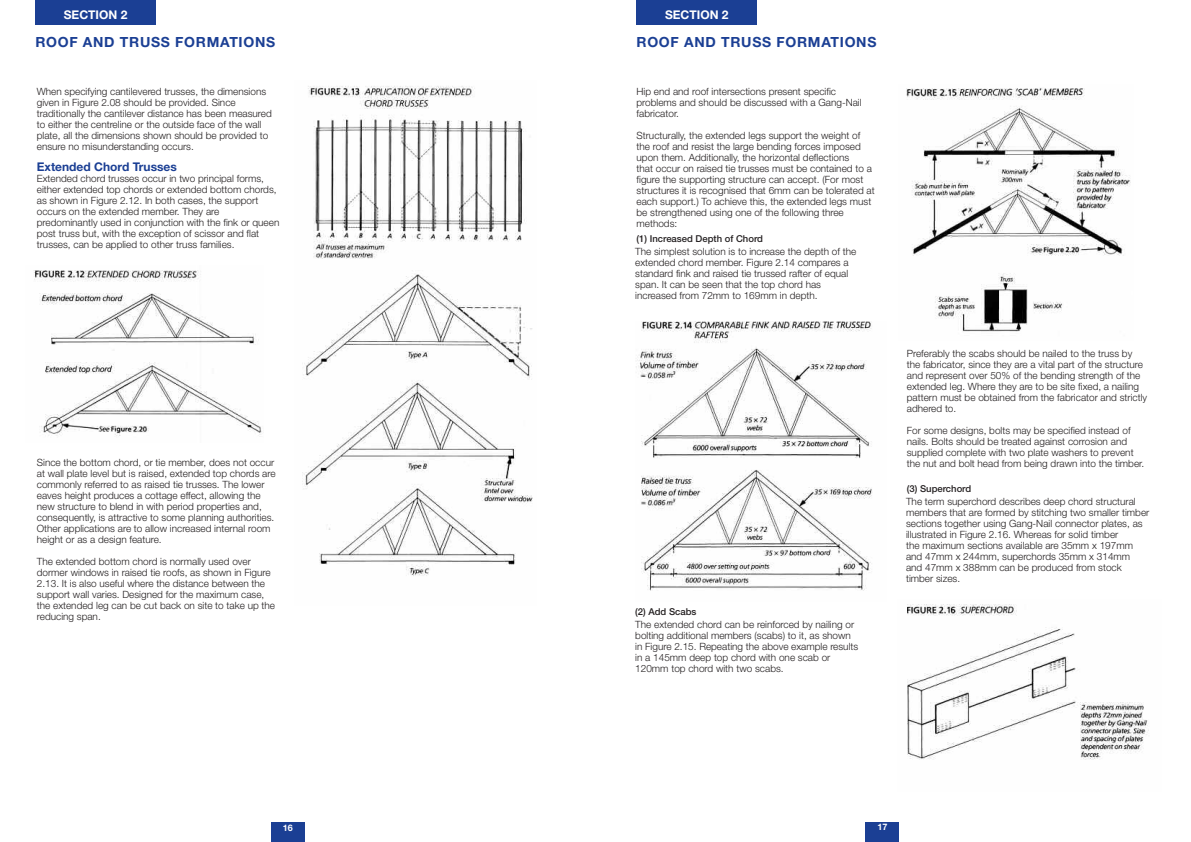
<style>
.page{position:relative;width:1191px;height:842px;background:#fff}
.page>*{position:absolute;margin:0;border:0;box-sizing:border-box;transform-origin:0 0}
.t1{font:700 14px "Helvetica Neue";letter-spacing:.05em;color:#1b3f94}
.t2{font:700 12px "Helvetica Neue";color:#1b3f94}
.t3{font:700 12px "Helvetica Neue";color:#fff}
.t4{font:300 10px/11px "Helvetica Neue";color:#231f20}
.t5{font:500 9.5px "Helvetica Neue";color:#231f20}
.t6{font:700 9px "Helvetica Neue";color:#fff}
</style>
<div class="page">
<div style="left:866px;top:822px;width:33px;height:11px;background:#1b3f94"></div>
<div style="left:866px;top:833px;width:33px;height:9px;background:#1b3f94"></div>
<img style="left:636px;top:321px;width:236px;height:270px">
<img style="left:906px;top:88px;width:225px;height:244px">
<img style="left:907px;top:604px;width:242px;height:156px">
<div style="left:271px;top:822px;width:33px;height:12px;background:#1b3f94"></div>
<div style="left:271px;top:833px;width:33px;height:9px;background:#1b3f94"></div>
<img style="left:34px;top:270px;width:228px;height:166px">
<img style="left:302px;top:86px;width:231px;height:490px">
<div style="left:35px;top:8px;width:121px;height:17px;background:#1b3f94"></div>
<div style="left:35px;top:0;width:121px;height:8px;background:#1b3f94"></div>
<div style="left:636px;top:8px;width:121px;height:17px;background:#1b3f94"></div>
<div style="left:636px;top:0;width:121px;height:8px;background:#1b3f94"></div>
<p class="t3" style="left:64px;top:11px;width:65px">SECTION 2</p>
<h1 class="t1" style="left:35px;top:37px;width:241px">ROOF AND TRUSS FORMATIONS</h1>
<p class="t4" style="left:37px;top:86px;width:236px">When specifying cantilevered trusses, the dimensions given in Figure 2.08 should be provided. Since traditionally the cantilever distance has been measured to either the centreline or the outside face of the wall plate, all the dimensions shown should be provided to ensure no misunderstanding occurs.</p>
<p class="t2" style="left:37px;top:163px;width:142px">Extended Chord Trusses</p>
<p class="t4" style="left:37px;top:174px;width:244px">Extended chord trusses occur in two principal forms, either extended top chords or extended bottom chords, as shown in Figure 2.12. In both cases, the support occurs on the extended member. They are predominantly used in conjunction with the fink or queen post truss but, with the exception of scissor and flat trusses, can be applied to other truss families.</p>
<p class="t4" style="left:37px;top:458px;width:240px">Since the bottom chord, or tie member, does not occur at wall plate level but is raised, extended top chords are commonly referred to as raised tie trusses. The lower eaves height produces a cottage effect, allowing the new structure to blend in with period properties and, consequently, is attractive to some planning authorities.<br>Other applications are to allow increased internal room height or as a design feature.</p>
<p class="t4" style="left:37px;top:557px;width:240px">The extended bottom chord is normally used over dormer windows in raised tie roofs, as shown in Figure 2.13. It is also useful where the distance between the support wall varies. Designed for the maximum case, the extended leg can be cut back on site to take up the reducing span.</p>
<p class="t6" style="left:283px;top:824px;width:12px">16</p>
<p class="t3" style="left:665px;top:11px;width:65px">SECTION 2</p>
<h1 class="t1" style="left:636px;top:37px;width:241px">ROOF AND TRUSS FORMATIONS</h1>
<p class="t4" style="left:636px;top:86px;width:227px">Hip end and roof intersections present specific problems and should be discussed with a Gang-Nail fabricator.</p>
<p class="t4" style="left:636px;top:130px;width:240px">Structurally, the extended legs support the weight of the roof and resist the large bending forces imposed upon them. Additionally, the horizontal deflections<br>that occur on raised tie trusses must be contained to a figure the supporting structure can accept. (For most structures it is recognised that 6mm can be tolerated at each support.) To achieve this, the extended legs must be strengthened using one of the following three methods:</p>
<p class="t5" style="left:636px;top:235px;width:128px">(1) Increased Depth of Chord</p>
<p class="t4" style="left:635px;top:247px;width:223px">The simplest solution is to increase the depth of the extended chord member. Figure 2.14 compares a standard fink and raised tie trussed rafter of equal span. It can be seen that the top chord has increased from 72mm to 169mm in depth.</p>
<p class="t5" style="left:635px;top:608px;width:63px">(2) Add Scabs</p>
<p class="t4" style="left:635px;top:619px;width:224px">The extended chord can be reinforced by nailing or bolting additional members (scabs) to it, as shown in Figure 2.15. Repeating the above example results in a 145mm deep top chord with one scab or 120mm top chord with two scabs.</p>
<p class="t4" style="left:907px;top:349px;width:242px">Preferably the scabs should be nailed to the truss by the fabricator, since they are a vital part of the structure and represent over 50% of the bending strength of the extended leg. Where they are to be site fixed, a nailing pattern must be obtained from the fabricator and strictly adhered to.</p>
<p class="t4" style="left:907px;top:426px;width:239px">For some designs, bolts may be specified instead of nails. Bolts should be treated against corrosion and supplied complete with two plate washers to prevent the nut and bolt head from being drawn into the timber.</p>
<p class="t5" style="left:907px;top:485px;width:66px">(3) Superchord</p>
<p class="t4" style="left:906px;top:497px;width:245px">The term superchord describes deep chord structural members that are formed by stitching two smaller timber sections together using Gang-Nail connector plates, as illustrated in Figure 2.16. Whereas for solid timber<br>the maximum sections available are 35mm x 197mm and 47mm x 244mm, superchords 35mm x 314mm<br>and 47mm x 388mm can be produced from stock timber sizes.</p>
<p class="t6" style="left:877px;top:824px;width:12px">17</p>
</div>
